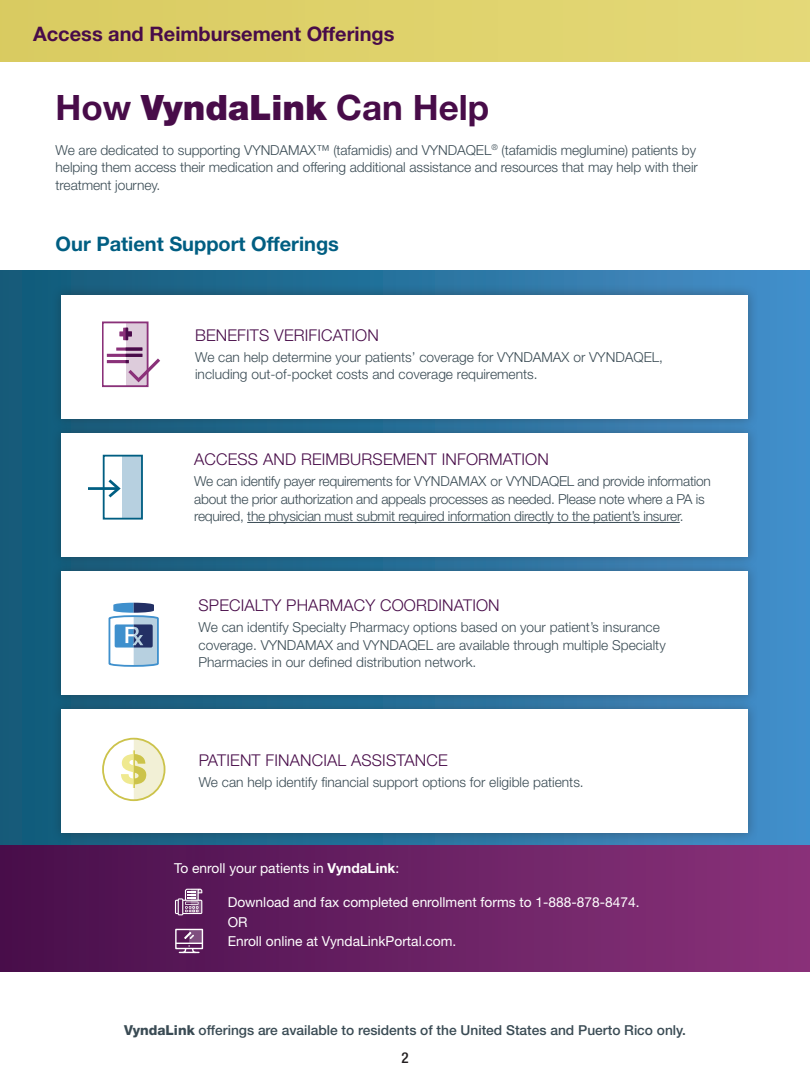
<style>
.page{position:relative;width:810px;height:1080px;background:#fff}
.page>*{position:absolute;margin:0;border:0;box-sizing:border-box;transform-origin:0 0}
.t1{font:700 35px "Helvetica Neue LT Pro";color:#480c49}
.t2{font:700 20px "Helvetica Neue LT Pro";color:#480c49}
.Subhead{font:700 20px "Helvetica Neue LT Pro";color:#005e82}
.Sub-Subhead{font:300 16.25px "Helvetica Neue LT Pro";letter-spacing:.01em;color:#480c49}
.t3{font:500 condensed 15px "Helvetica Neue LT Pro";color:#231f20}
.Body_Copy{font:300 13.75px/17.5px "Helvetica Neue LT Pro";letter-spacing:-.005em;color:#3a4b54}
.t4{font:13.75px/19.5px "Helvetica Neue LT Pro";color:#fff}
.t5{font:500 13.75px "Helvetica Neue LT Pro";color:#3a4b54}
.s1{font-weight:900}
.s2{font-weight:700}
.s3{font-weight:800}
</style>
<div class="page">
<div style="left:0;top:845px;width:810px;height:126px;background:linear-gradient(to right,#470f4b,#8a327a)"></div>
<div style="left:175px;top:929px;width:28px;height:20px;border:1px solid #fff"></div>
<svg style="left:176px;top:930px;width:26px;height:24px"></svg>
<svg style="left:175px;top:889px;width:27px;height:26px"></svg>
<div style="left:0;top:0;width:810px;height:62px;background:#dfd26b"></div>
<div style="left:0;top:270px;width:810px;height:575px;background:linear-gradient(to right,#105976,#448ec9)"></div>
<div style="left:52px;top:423px;width:707px;height:145px;background:#231f20;opacity:.35"></div>
<div style="left:62px;top:433px;width:686px;height:124px;background:#fff"></div>
<div style="left:123px;top:456px;width:19px;height:63px;background:#b7d0e0"></div>
<div style="left:103px;top:455px;width:40px;height:65px;border:2px solid #005e82"></div>
<hr style="left:88px;top:487px;width:31px;height:3px;background:#005e82">
<svg style="left:106px;top:477px;width:17px;height:23px"></svg>
<hr style="left:247px;top:522px;width:433px;height:1px;background:#3a4b54">
<div style="left:52px;top:285px;width:707px;height:145px;background:#231f20;opacity:.35"></div>
<div style="left:62px;top:295px;width:686px;height:124px;background:#fff"></div>
<svg style="left:103px;top:322px;width:57px;height:65px"></svg>
<div style="left:52px;top:699px;width:707px;height:145px;background:#231f20;opacity:.35"></div>
<div style="left:62px;top:709px;width:686px;height:124px;background:#fff"></div>
<svg style="left:121px;top:739px;width:43px;height:61px"></svg>
<div style="left:102px;top:738px;width:63px;height:63px;border:2px solid #ccc34b;border-radius:50%"></div>
<div style="left:52px;top:561px;width:707px;height:145px;background:#231f20;opacity:.35"></div>
<div style="left:62px;top:571px;width:686px;height:124px;background:#fff"></div>
<svg style="left:108px;top:603px;width:51px;height:64px"></svg>
<p class="t2" style="left:33px;top:21px;width:363px">Access and Reimbursement Offerings</p>
<p class="t1" style="left:56px;top:85px;width:435px">How <span class="s1">VyndaLink</span> Can Help</p>
<p class="Body_Copy" style="left:56px;top:141px;width:644px">We are dedicated to supporting VYNDAMAX™ (tafamidis) and VYNDAQEL<sup>®</sup> (tafamidis meglumine) patients by helping them access their medication and offering additional assistance and resources that may help with their treatment journey.</p>
<p class="Subhead" style="left:56px;top:231px;width:285px">Our Patient Support Offerings</p>
<p class="Sub-Subhead" style="left:195px;top:325px;width:185px">BENEFITS VERIFICATION</p>
<p class="Body_Copy" style="left:195px;top:348px;width:469px">We can help determine your patients’ coverage for VYNDAMAX or VYNDAQEL, including out-of-pocket costs and coverage requirements.</p>
<p class="Sub-Subhead" style="left:194px;top:449px;width:356px">ACCESS AND REIMBURSEMENT INFORMATION</p>
<p class="Body_Copy" style="left:194px;top:472px;width:518px">We can identify payer requirements for VYNDAMAX or VYNDAQEL and provide information about the prior authorization and appeals processes as needed. Please note where a PA is required, the physician must submit required information directly to the patient’s insurer.</p>
<p class="Sub-Subhead" style="left:199px;top:595px;width:303px">SPECIALTY PHARMACY COORDINATION</p>
<p class="Body_Copy" style="left:199px;top:618px;width:469px">We can identify Specialty Pharmacy options based on your patient’s insurance coverage. VYNDAMAX and VYNDAQEL are available through multiple Specialty<br>Pharmacies in our defined distribution network.</p>
<p class="Sub-Subhead" style="left:199px;top:750px;width:251px">PATIENT FINANCIAL ASSISTANCE</p>
<p class="Body_Copy" style="left:199px;top:773px;width:387px">We can help identify financial support options for eligible patients.</p>
<p class="t4" style="left:174px;top:858px;width:227px">To enroll your patients in <span class="s2">VyndaLink</span>:</p>
<p class="t4" style="left:228px;top:893px;width:413px">Download and fax completed enrollment forms to 1-888-878-8474.<br>OR</p>
<p class="t4" style="left:228px;top:931px;width:230px">Enroll online at VyndaLinkPortal.com.</p>
<p class="t5" style="left:124px;top:1022px;width:563px"><span class="s3">VyndaLink</span> offerings are available to residents of the United States and Puerto Rico only.</p>
<p class="t3" style="left:401px;top:1049px;width:9px">2</p>
</div>
